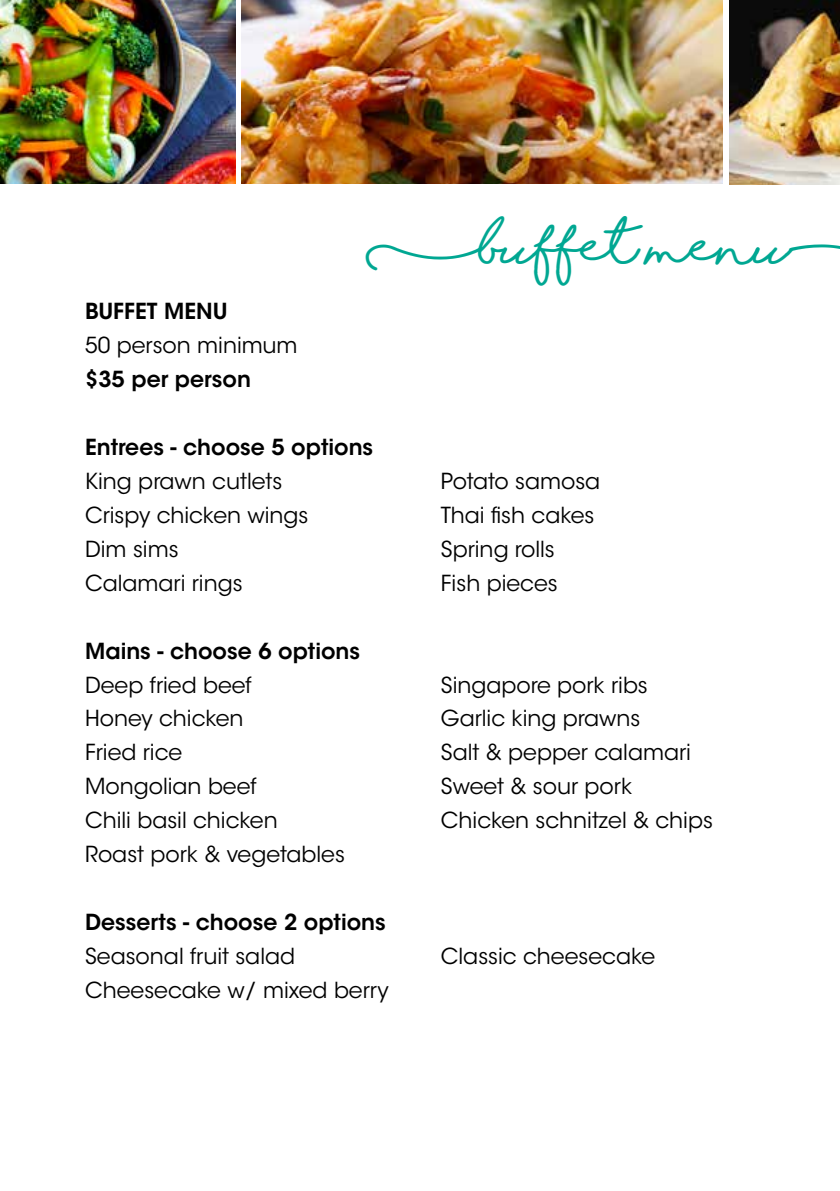
<style>
.page{position:relative;width:840px;height:1191px;background:#fff}
.page>*{position:absolute;margin:0;border:0;box-sizing:border-box;transform-origin:0 0}
.t1{font:700 48px "Shorelines Script";color:#00a792}
.t2{font:22px "ITC Avant Garde Std";color:#000}
.t3{font:600 22px "ITC Avant Garde Std";color:#000}
</style>
<div class="page">
<img style="left:0;top:0;width:235px;height:183px">
<img style="left:241px;top:0;width:480px;height:183px">
<img style="left:729px;top:0;width:110px;height:184px">
<p class="t3" style="left:85px;top:297px;width:144px">BUFFET MENU</p>
<p class="t2" style="left:85px;top:332px;width:214px">50 person minimum</p>
<p class="t3" style="left:85px;top:365px;width:167px">$35 per person</p>
<h1 class="t1" style="left:365px;top:228px;width:427px">(buffet menu</h1>
<p class="t3" style="left:85px;top:433px;width:289px">Entrees - choose 5 options</p>
<p class="t2" style="left:85px;top:467px;width:199px">King prawn cutlets</p>
<p class="t2" style="left:440px;top:467px;width:161px">Potato samosa</p>
<p class="t2" style="left:85px;top:501px;width:225px">Crispy chicken wings</p>
<p class="t2" style="left:440px;top:501px;width:155px">Thai fish cakes</p>
<p class="t2" style="left:85px;top:535px;width:95px">Dim sims</p>
<p class="t2" style="left:440px;top:535px;width:115px">Spring rolls</p>
<p class="t2" style="left:85px;top:569px;width:159px">Calamari rings</p>
<p class="t2" style="left:440px;top:569px;width:118px">Fish pieces</p>
<p class="t3" style="left:85px;top:636px;width:276px">Mains - choose 6 options</p>
<p class="t2" style="left:85px;top:671px;width:168px">Deep fried beef</p>
<p class="t2" style="left:440px;top:671px;width:208px">Singapore pork ribs</p>
<p class="t2" style="left:85px;top:705px;width:160px">Honey chicken</p>
<p class="t2" style="left:440px;top:705px;width:201px">Garlic king prawns</p>
<p class="t2" style="left:85px;top:739px;width:99px">Fried rice</p>
<p class="t2" style="left:440px;top:739px;width:251px">Salt &amp; pepper calamari</p>
<p class="t2" style="left:85px;top:773px;width:173px">Mongolian beef</p>
<p class="t2" style="left:440px;top:773px;width:193px">Sweet &amp; sour pork</p>
<p class="t2" style="left:85px;top:807px;width:194px">Chili basil chicken</p>
<p class="t2" style="left:440px;top:807px;width:273px">Chicken schnitzel &amp; chips</p>
<p class="t2" style="left:85px;top:841px;width:261px">Roast pork &amp; vegetables</p>
<p class="t3" style="left:85px;top:908px;width:302px">Desserts - choose 2 options</p>
<p class="t2" style="left:85px;top:942px;width:211px">Seasonal fruit salad</p>
<p class="t2" style="left:440px;top:942px;width:216px">Classic cheesecake</p>
<p class="t2" style="left:85px;top:976px;width:305px">Cheesecake w/ mixed berry</p>
</div>
